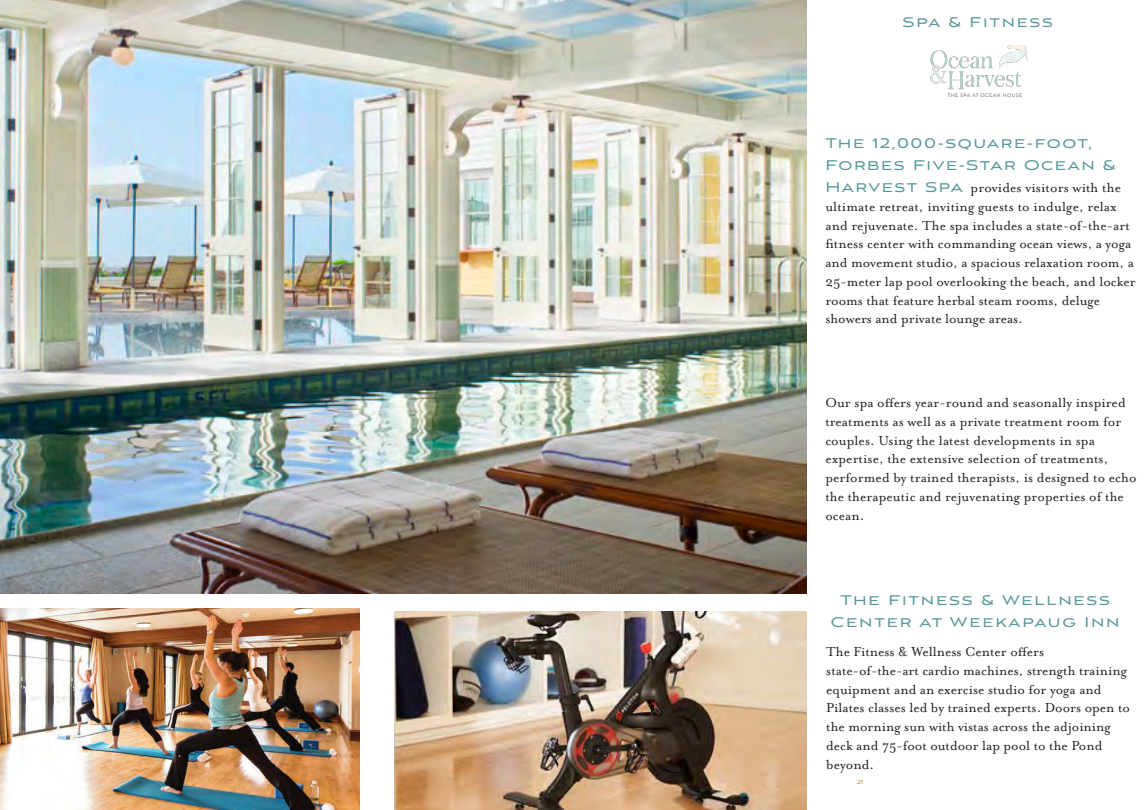
<style>
.page{position:relative;width:1148px;height:810px;background:#fff}
.page>*{position:absolute;margin:0;border:0;box-sizing:border-box;transform-origin:0 0}
.t1{font:17.5px/21.9px "Aviano Sans";letter-spacing:.09em;color:#59979a}
.t2{font:17.38px "Aviano Sans";letter-spacing:.1em;color:#59979a}
.t3{font:15px/18.8px "Mrs Eaves OT";color:#231f20}
.t4{font:7px "Aviano Sans";color:#ca8e30}
.s1{font-family:"Aviano Sans";font-size:17.5px;color:#59979a}
</style>
<div class="page">
<img style="left:0;top:0;width:806px;height:593px">
<img style="left:394px;top:611px;width:412px;height:199px">
<img style="left:0;top:608px;width:360px;height:202px">
<img style="left:930px;top:45px;width:98px;height:52px">
<p class="t2" style="left:902px;top:14px;width:152px">Spa &amp; Fitness</p>
<p class="t1" style="left:825px;top:134px;width:292px">The 12,000-square-foot,<br>Forbes Five-Star Ocean &amp;</p>
<p class="t3" style="left:825px;top:178px;width:312px"><span class="s1">Harvest Spa</span> provides visitors with the ultimate retreat, inviting guests to indulge, relax and rejuvenate. The spa includes a state-of-the-art fitness center with commanding ocean views, a yoga and movement studio, a spacious relaxation room, a 25-meter lap pool overlooking the beach, and locker rooms that feature herbal steam rooms, deluge showers and private lounge areas.</p>
<p class="t3" style="left:825px;top:393px;width:313px">Our spa offers year-round and seasonally inspired treatments as well as a private treatment room for couples. Using the latest developments in spa expertise, the extensive selection of treatments, performed by trained therapists, is designed to echo the therapeutic and rejuvenating properties of the ocean.</p>
<p class="t1" style="left:831px;top:590px;width:290px;text-align:center">The Fitness &amp; Wellness<br>Center at Weekapaug Inn</p>
<p class="t3" style="left:826px;top:642px;width:305px">The Fitness &amp; Wellness Center offers state-of-the-art cardio machines, strength training equipment and an exercise studio for yoga and Pilates classes led by trained experts. Doors open to the morning sun with vistas across the adjoining deck and 75-foot outdoor lap pool to the Pond beyond.</p>
<p class="t4" style="left:856px;top:778px;width:8px">21</p>
</div>
